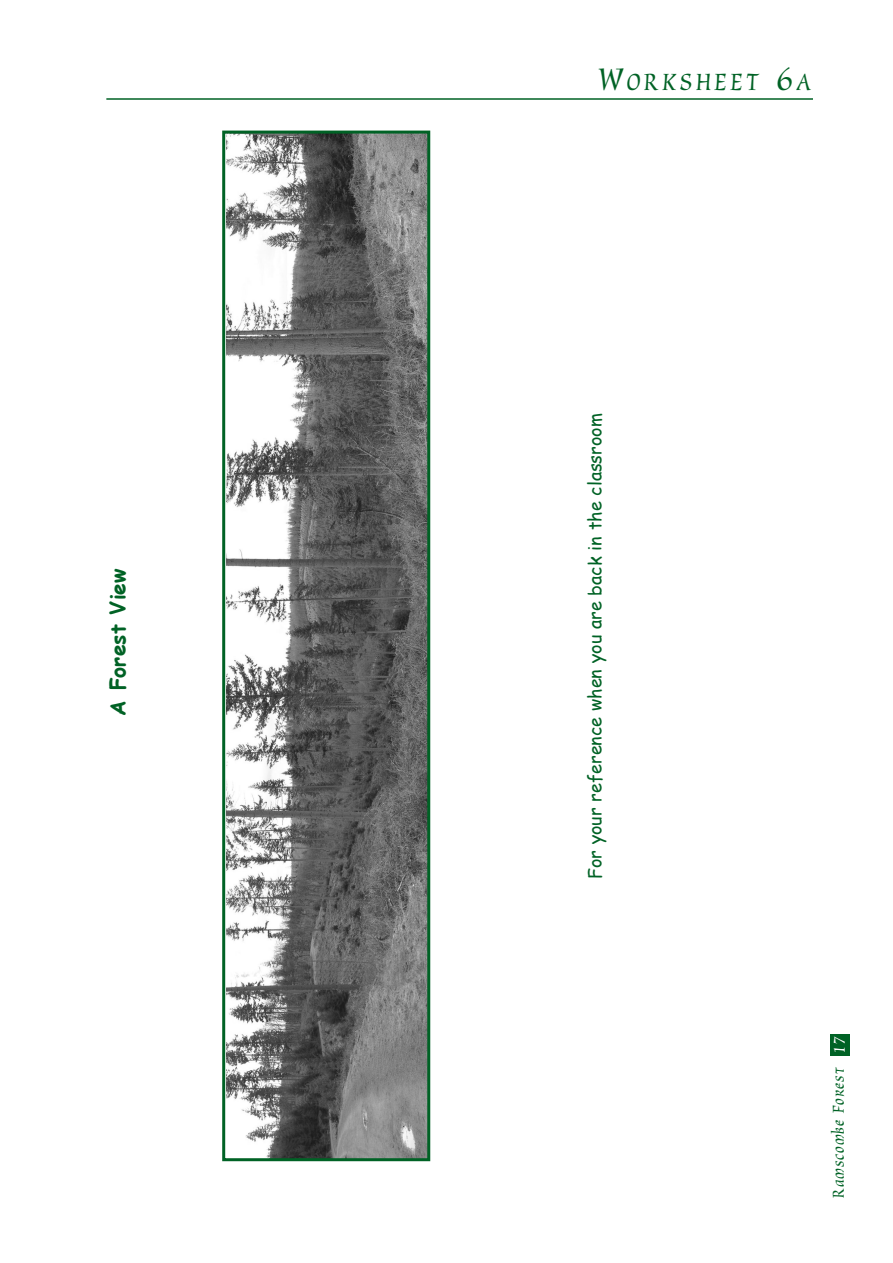
<style>
.page{position:relative;width:893px;height:1263px;background:#fff}
.page>*{position:absolute;margin:0;border:0;box-sizing:border-box;transform-origin:0 0}
.t1{font:27px "Oxford";letter-spacing:.125em;color:#006225}
.t2{font:700 21px "Comic Sans MS";color:#006225}
.t3{font:18px "Comic Sans MS";color:#006225}
.t4{font:18px "Oxford";letter-spacing:.045em;color:#006225}
.s1{font-size:36px}
.s2{color:#fff}
</style>
<div class="page">
<div style="left:830px;top:1034px;width:19px;height:22px;background:#006225"></div>
<hr style="left:106px;top:98px;width:707px;height:2px;background:#006225">
<img style="left:227px;top:135px;width:199px;height:1022px">
<div style="left:222px;top:131px;width:208px;height:1030px;border:3px solid #006225"></div>
<p class="t2" style="left:102px;top:716px;width:149px;rotate:-90deg">A Forest View</p>
<h1 class="t1" style="left:598px;top:72px;width:214px"><span class="s1">W</span>ORKSHEET <span class="s1">6</span>A</h1>
<p class="t3" style="left:581px;top:879px;width:468px;rotate:-90deg">For your reference when you are back in the classroom</p>
<p class="t4" style="left:831px;top:1198px;width:162px;rotate:-90deg">Ramscombe Forest <span class="s2">17</span></p>
</div>
